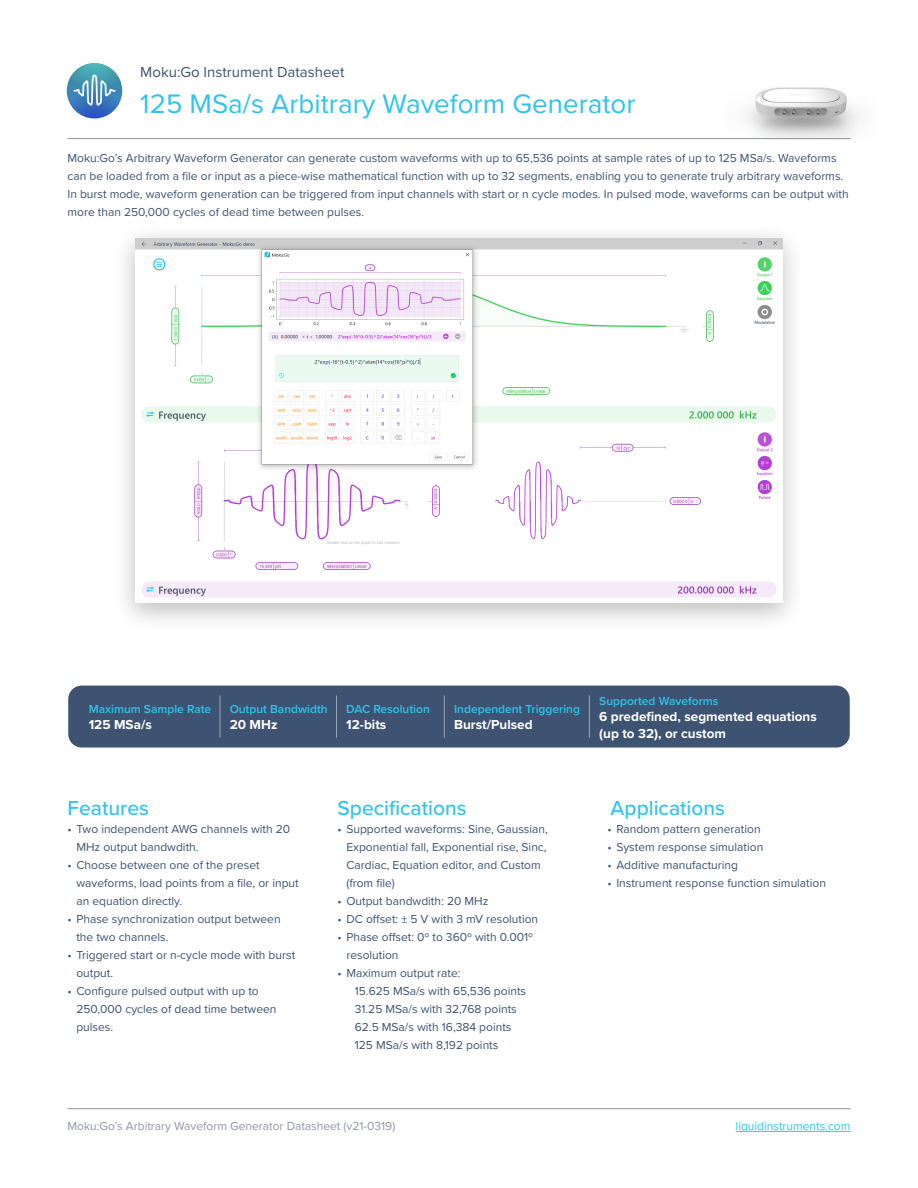
<style>
.page{position:relative;width:918px;height:1188px;background:#fff}
.page>*{position:absolute;margin:0;border:0;box-sizing:border-box;transform-origin:0 0}
.t1{font:27.75px "Proxima Nova";color:#2fc3ed}
.t2{font:500 21px "Proxima Nova";color:#2fc3ed}
.t3{font:15px "Proxima Nova";color:#3d5371}
.t4{font:700 13.5px/16.2px "Proxima Nova";color:#fff}
.t5{font:12px/18px "Proxima Nova";color:#3d5371}
.t6{font:600 12px "Proxima Nova";color:#2fc3ed}
.t7{font:12px "Proxima Nova";color:#9094a8}
.t8{font:12px "Proxima Nova";color:#2fc3ed}
</style>
<div class="page">
<img style="left:747px;top:87px;width:112px;height:53px">
<div style="left:113px;top:223px;width:692px;height:409px;background:#231f20;opacity:.3"></div>
<img style="left:136px;top:239px;width:646px;height:364px">
<svg style="left:67px;top:63px;width:55px;height:55px"></svg>
<hr style="left:736px;top:1131px;width:115px;height:1px;background:#2fc3ed">
<hr style="left:68px;top:1108px;width:782px;height:1px;background:#9094a8">
<hr style="left:68px;top:138px;width:782px;height:1px;background:#9094a8">
<div style="left:68px;top:686px;width:782px;height:62px;background:#3d5371;border-radius:14px"></div>
<hr style="left:220px;top:696px;width:1px;height:42px;background:#fff">
<hr style="left:336px;top:696px;width:1px;height:42px;background:#fff">
<hr style="left:444px;top:696px;width:1px;height:42px;background:#fff">
<hr style="left:589px;top:696px;width:1px;height:42px;background:#fff">
<p class="t3" style="left:140px;top:60px;width:206px">Moku:Go Instrument Datasheet</p>
<p class="t1" style="left:140px;top:83px;width:497px">125 MSa/s Arbitrary Waveform Generator</p>
<p class="t5" style="left:68px;top:148px;width:783px">Moku:Go’s Arbitrary Waveform Generator can generate custom waveforms with up to 65,536 points at sample rates of up to 125 MSa/s. Waveforms can be loaded from a file or input as a piece-wise mathematical function with up to 32 segments, enabling you to generate truly arbitrary waveforms.<br>In burst mode, waveform generation can be triggered from input channels with start or n cycle modes. In pulsed mode, waveforms can be output with more than 250,000 cycles of dead time between pulses.</p>
<p class="t6" style="left:89px;top:700px;width:124px">Maximum Sample Rate</p>
<p class="t4" style="left:89px;top:717px;width:65px">125 MSa/s</p>
<p class="t6" style="left:230px;top:700px;width:100px">Output Bandwidth</p>
<p class="t4" style="left:230px;top:717px;width:49px">20 MHz</p>
<p class="t6" style="left:346px;top:700px;width:85px">DAC Resolution</p>
<p class="t4" style="left:346px;top:717px;width:42px">12-bits</p>
<p class="t6" style="left:454px;top:700px;width:127px">Independent Triggering</p>
<p class="t4" style="left:454px;top:717px;width:80px">Burst/Pulsed</p>
<p class="t6" style="left:599px;top:692px;width:121px">Supported Waveforms</p>
<p class="t4" style="left:599px;top:708px;width:219px">6 predefined, segmented equations (up to 32), or custom</p>
<p class="t2" style="left:68px;top:792px;width:83px">Features</p>
<p class="t5" style="left:76px;top:819px;width:215px;text-indent:-9px">• Two independent AWG channels with 20<br>MHz output bandwdith.</p>
<p class="t5" style="left:76px;top:855px;width:224px;text-indent:-9px">• Choose between one of the preset waveforms, load points from a file, or input an equation directly.</p>
<p class="t5" style="left:76px;top:909px;width:206px;text-indent:-9px">• Phase synchronization output between the two channels.</p>
<p class="t5" style="left:76px;top:945px;width:220px;text-indent:-9px">• Triggered start or n-cycle mode with burst output.</p>
<p class="t5" style="left:76px;top:981px;width:202px;text-indent:-9px">• Configure pulsed output with up to<br>250,000 cycles of dead time between pulses.</p>
<p class="t2" style="left:338px;top:792px;width:131px">Specifications</p>
<p class="t5" style="left:346px;top:819px;width:203px;text-indent:-9px">• Supported waveforms: Sine, Gaussian, Exponential fall, Exponential rise, Sinc, Cardiac, Equation editor, and Custom (from file)</p>
<p class="t5" style="left:338px;top:891px;width:152px">• Output bandwdith: 20 MHz</p>
<p class="t5" style="left:338px;top:909px;width:202px">• DC offset: ± 5 V with 3 mV resolution</p>
<p class="t5" style="left:346px;top:927px;width:188px;text-indent:-9px">• Phase offset: 0º to 360º with 0.001º resolution</p>
<p class="t5" style="left:338px;top:963px;width:125px">• Maximum output rate:</p>
<p class="t5" style="left:355px;top:981px;width:173px">15.625 MSa/s with 65,536 points</p>
<p class="t5" style="left:355px;top:999px;width:164px">31.25 MSa/s with 32,768 points</p>
<p class="t5" style="left:355px;top:1017px;width:158px">62.5 MSa/s with 16,384 points</p>
<p class="t5" style="left:355px;top:1035px;width:145px">125 MSa/s with 8,192 points</p>
<p class="t2" style="left:611px;top:792px;width:116px">Applications</p>
<p class="t5" style="left:608px;top:819px;width:155px">• Random pattern generation</p>
<p class="t5" style="left:608px;top:837px;width:157px">• System response simulation</p>
<p class="t5" style="left:608px;top:855px;width:132px">• Additive manufacturing</p>
<p class="t5" style="left:608px;top:873px;width:220px">• Instrument response function simulation</p>
<p class="t7" style="left:68px;top:1117px;width:329px">Moku:Go’s Arbitrary Waveform Generator Datasheet (v21-0319)</p>
<p class="t8" style="left:736px;top:1117px;width:116px">liquidinstruments.com</p>
</div>
